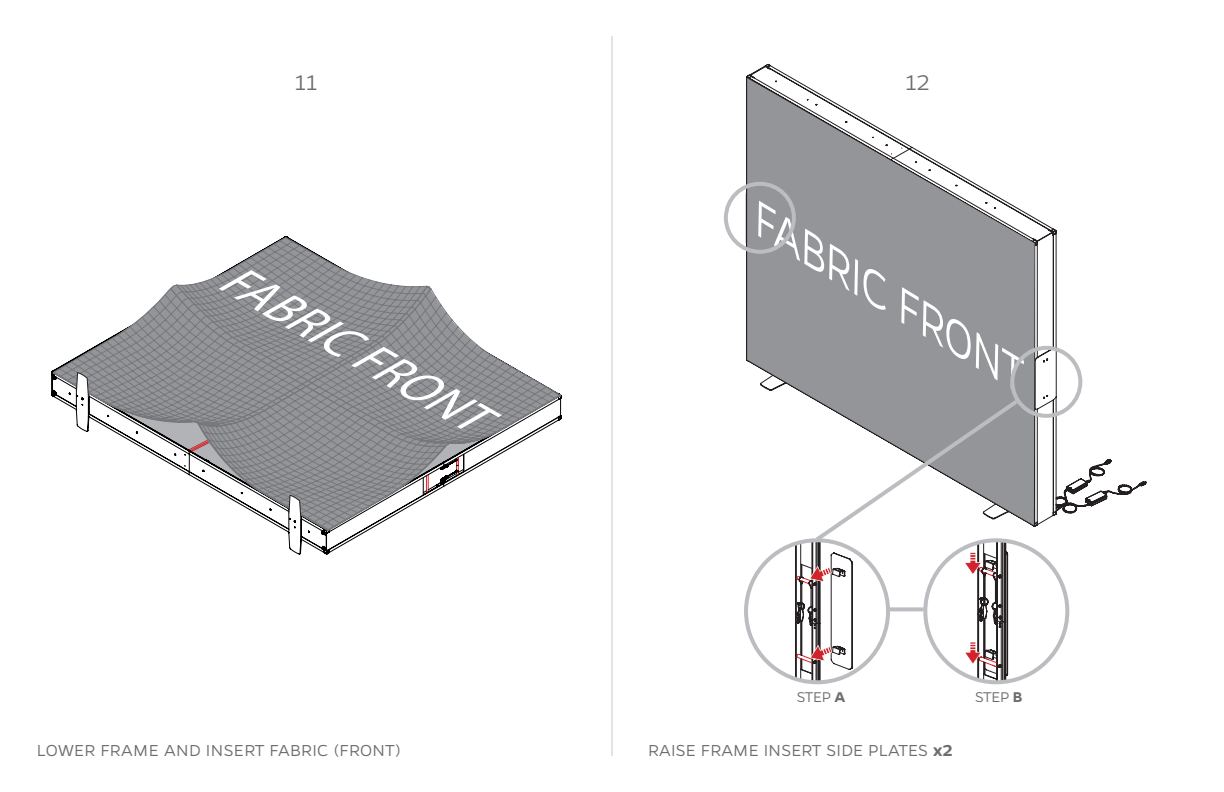
<style>
.page{position:relative;width:1224px;height:792px;background:#fff}
.page>*{position:absolute;margin:0;border:0;box-sizing:border-box;transform-origin:0 0}
.t1{font:300 24px "Gentona";color:#6c6d70}
.t2{font:300 18px "Gentona";letter-spacing:.015em;color:#6c6d70}
.t3{font:300 16px "Gentona";letter-spacing:-.02em;color:#6c6d70}
.s1{font-weight:600}
</style>
<div class="page">
<hr style="left:612px;top:36px;width:1px;height:720px;background:#c7c8ca">
<svg style="left:51px;top:236px;width:511px;height:319px"></svg>
<svg style="left:739px;top:64px;width:408px;height:619px"></svg>
<div style="left:1010px;top:346px;width:72px;height:72px;border:4px solid #bcbdc0;border-radius:50%"></div>
<div style="left:724px;top:182px;width:72px;height:72px;border:4px solid #bcbdc0;border-radius:50%"></div>
<p class="t1" style="left:295px;top:69px;width:24px">11</p>
<p class="t2" style="left:37px;top:740px;width:365px">LOWER FRAME AND INSERT FABRIC (FRONT)</p>
<p class="t1" style="left:905px;top:69px;width:25px">12</p>
<p class="t3" style="left:797px;top:688px;width:50px">STEP <span class="s1">A</span></p>
<p class="t3" style="left:975px;top:688px;width:49px">STEP <span class="s1">B</span></p>
<p class="t2" style="left:648px;top:740px;width:306px">RAISE FRAME INSERT SIDE PLATES <span class="s1">x2</span></p>
</div>
